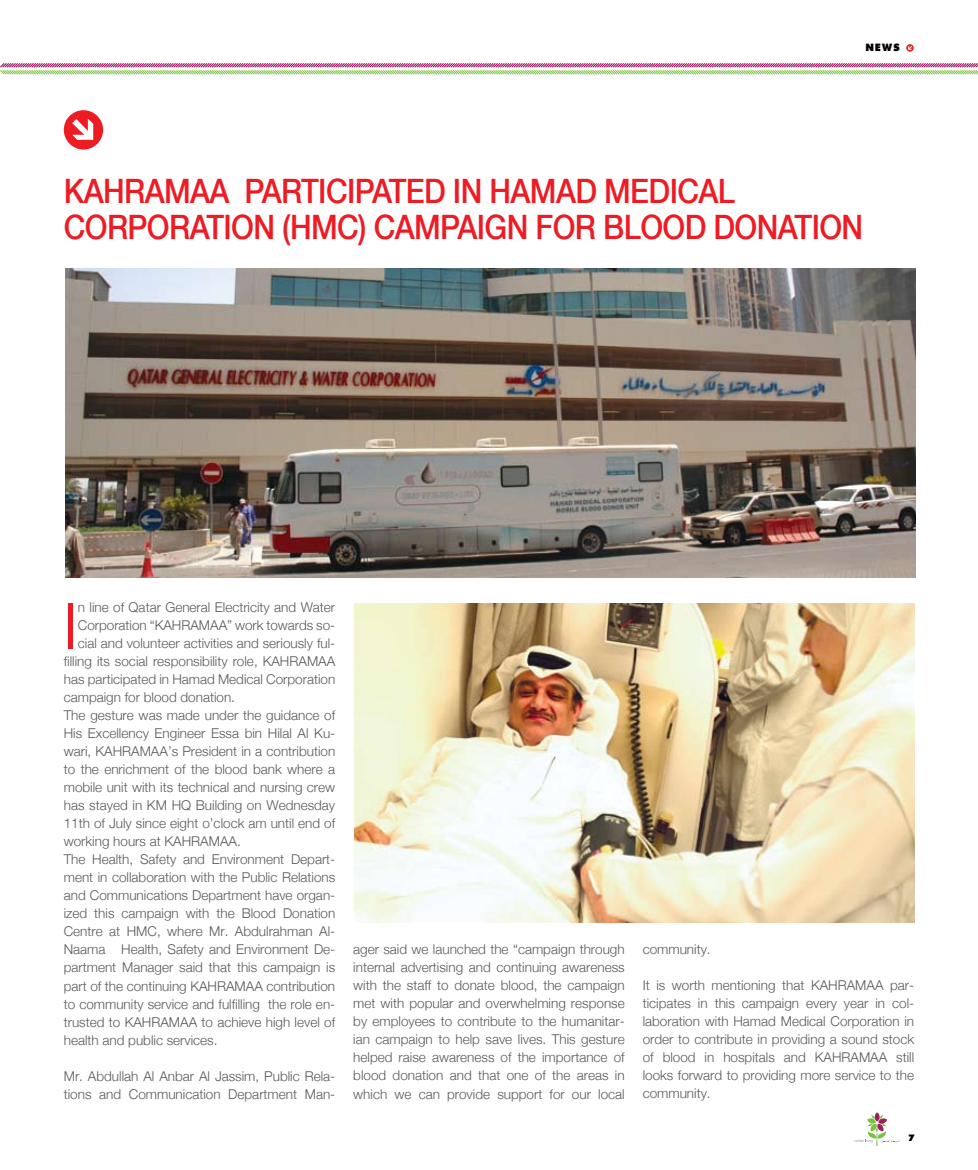
<style>
.page{position:relative;width:978px;height:1170px;background:#fff}
.page>*{position:absolute;margin:0;border:0;box-sizing:border-box;transform-origin:0 0}
.t1{font:300 63.9px "Helvetica Neue";color:#ed1c24}
.t2{font:500 33.6px/36px "Helvetica Neue";letter-spacing:-.02em;color:#ed1c24;scale:.89 1}
.t3{font:300 13.5px/18px "Helvetica Neue";color:#58595b;text-align:justify}
.t4{font:800 13.5px "Futuri";color:#000}
.t5{font:800 12px "Futuri";color:#000}
</style>
<div class="page">
<svg style="left:0;top:63px;width:978px;height:12px"></svg>
<svg style="left:855px;top:1112px;width:44px;height:33px"></svg>
<svg style="left:906px;top:44px;width:8px;height:8px"></svg>
<svg style="left:64px;top:110px;width:39px;height:39px"></svg>
<img style="left:354px;top:603px;width:560px;height:319px">
<img style="left:66px;top:269px;width:849px;height:308px">
<p class="t4" style="left:865px;top:41px;width:36px">NEWS</p>
<h2 class="t2" style="left:64px;top:172px;width:900px">KAHRAMAA PARTIC IPATED IN HAMAD ME DICAL<br>CORPORATION (HMC) CAMPAIG N FOR BLOOD DONATION</h2>
<h1 class="t1" style="left:64px;top:586px;width:6px">I</h1>
<p class="t3" style="left:78px;top:598px;width:259px">n line of Qatar General Electricity and Water</p>
<p class="t3" style="left:78px;top:616px;width:259px">Corporation “KAHRAMAA” work towards so-</p>
<p class="t3" style="left:78px;top:634px;width:259px">cial and volunteer activities and seriously ful-</p>
<p class="t3" style="left:64px;top:652px;width:236px">filling its social responsibility role, KAHRAMAA</p>
<p class="t3" style="left:64px;top:670px;width:273px">has participated in Hamad Medical Corporation</p>
<p class="t3" style="left:64px;top:688px;width:173px">campaign for blood donation.</p>
<p class="t3" style="left:64px;top:706px;width:273px">The gesture was made under the guidance of</p>
<p class="t3" style="left:64px;top:724px;width:273px">His Excellency Engineer Essa bin Hilal Al Ku-</p>
<p class="t3" style="left:64px;top:742px;width:273px">wari, KAHRAMAA’s President in a contribution</p>
<p class="t3" style="left:64px;top:760px;width:273px">to the enrichment of the blood bank where a</p>
<p class="t3" style="left:64px;top:778px;width:273px">mobile unit with its technical and nursing crew</p>
<p class="t3" style="left:64px;top:796px;width:273px">has stayed in KM HQ Building on Wednesday</p>
<p class="t3" style="left:64px;top:814px;width:273px">11th of July since eight o’clock am until end of</p>
<p class="t3" style="left:64px;top:832px;width:179px">working hours at KAHRAMAA.</p>
<p class="t3" style="left:64px;top:850px;width:273px">The Health, Safety and Environment Depart-</p>
<p class="t3" style="left:64px;top:868px;width:273px">ment in collaboration with the Public Relations</p>
<p class="t3" style="left:64px;top:886px;width:273px">and Communications Department have organ-</p>
<p class="t3" style="left:64px;top:904px;width:273px">ized this campaign with the Blood Donation</p>
<p class="t3" style="left:64px;top:922px;width:273px">Centre at HMC, where Mr. Abdulrahman Al-</p>
<p class="t3" style="left:64px;top:940px;width:273px">Naama Health, Safety and Environment De-</p>
<p class="t3" style="left:64px;top:958px;width:273px">partment Manager said that this campaign is</p>
<p class="t3" style="left:64px;top:976px;width:273px">part of the continuing KAHRAMAA contribution</p>
<p class="t3" style="left:64px;top:994px;width:273px">to community service and fulfilling the role en-</p>
<p class="t3" style="left:64px;top:1012px;width:273px">trusted to KAHRAMAA to achieve high level of</p>
<p class="t3" style="left:64px;top:1030px;width:155px">health and public services.</p>
<p class="t3" style="left:64px;top:1066px;width:273px">Mr. Abdullah Al Anbar Al Jassim, Public Rela&shy;tions and Communication Department Man-</p>
<p class="t3" style="left:353px;top:940px;width:273px">ager said we launched the “campaign through internal advertising and continuing awareness with the staff to donate blood, the campaign met with popular and overwhelming response by employees to contribute to the humanitar&shy;ian campaign to help save lives. This gesture helped raise awareness of the importance of blood donation and that one of the areas in which we can provide support for our local</p>
<p class="t3" style="left:643px;top:940px;width:69px">community.</p>
<p class="t3" style="left:643px;top:976px;width:273px">It is worth mentioning that KAHRAMAA par&shy;ticipates in this campaign every year in col&shy;laboration with Hamad Medical Corporation in order to contribute in providing a sound stock of blood in hospitals and KAHRAMAA still looks forward to providing more service to the community.</p>
<p class="t5" style="left:908px;top:1131px;width:8px">7</p>
</div>
